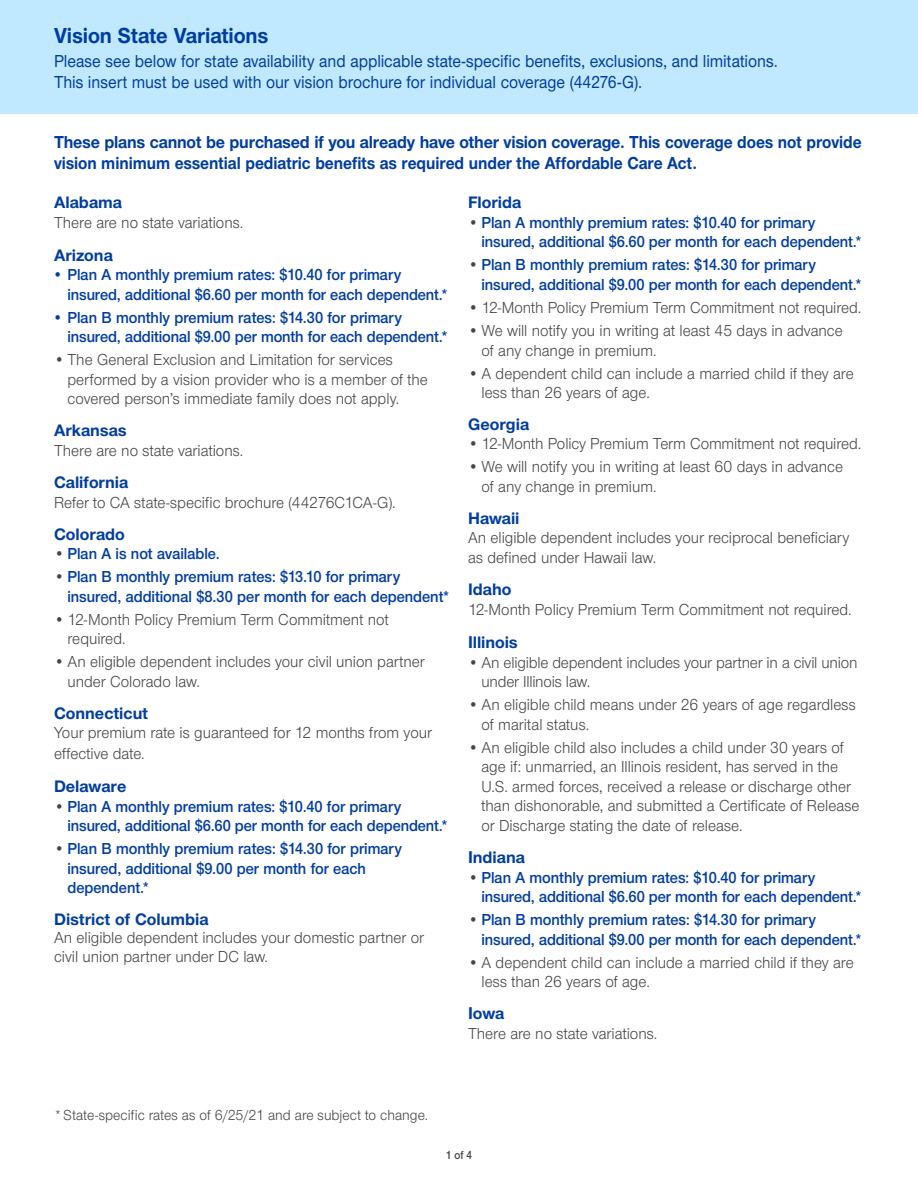
<style>
.page{position:relative;width:918px;height:1188px;background:#fff}
.page>*{position:absolute;margin:0;border:0;box-sizing:border-box;transform-origin:0 0}
.Disclaimers{font:700 22.5px "UHC Sans";color:#003da1;scale:.95 1}
.Disclaimers-2{font:500 18px/21px "UHC Sans";letter-spacing:-.005em;color:#003da1;scale:.92 1}
.Disclaimers-3{font:700 18px/21px "UHC Sans";letter-spacing:-.005em;color:#003da1;scale:.95 1}
.Vision_Headers{font:700 17.25px "UHC Sans";color:#003da1}
.No_benefits_payable{font:16.5px/19.5px "UHC Sans";color:#444;scale:.95 1}
.t1{font:600 16.5px/19.5px "UHC Sans";letter-spacing:-.005em;color:#003da1;scale:.95 1}
.Provisions___Bullets{font:16.5px "UHC Sans";color:#444;scale:.95 1}
.Disclaimers-4{font:15px "UHC Sans";letter-spacing:.005em;color:#444;scale:.95 1}
.t2{font:600 12px "UHC Sans";color:#444;scale:.9 1}
.s1{font-weight:400;color:#444}
.s2{font-size:17.7px}
</style>
<div class="page">
<div style="left:0;top:0;width:918px;height:114px;background:#c0e9ff"></div>
<p class="Disclaimers" style="left:54px;top:21px;width:227px">Vision State Variations</p>
<p class="Disclaimers-2" style="left:54px;top:50px;width:788px">Please see below for state availability and applicable state-specific benefits, exclusions, and limitations.<br>This insert must be used with our vision brochure for individual coverage (44276-G).</p>
<p class="Disclaimers-3" style="left:54px;top:131px;width:852px">These plans cannot be purchased if you already have other vision coverage. This coverage does not provide vision minimum essential pediatric benefits as required under the Affordable Care Act.</p>
<p class="Vision_Headers" style="left:54px;top:191px;width:69px">Alabama</p>
<p class="No_benefits_payable" style="left:54px;top:212px;width:201px">There are no state variations.</p>
<p class="Vision_Headers" style="left:54px;top:243px;width:60px">Arizona</p>
<p class="t1" style="left:68px;top:265px;width:401px;text-indent:-14px">• Plan A monthly premium rates: $10.40 for primary insured, additional $6.60 per month for each dependent.*</p>
<p class="t1" style="left:68px;top:307px;width:401px;text-indent:-14px">• Plan B monthly premium rates: $14.30 for primary insured, additional $9.00 per month for each dependent.*</p>
<p class="No_benefits_payable" style="left:68px;top:350px;width:381px;text-indent:-14px">• The General Exclusion and Limitation for services performed by a vision provider who is a member of the covered person’s immediate family does not apply.</p>
<p class="Vision_Headers" style="left:54px;top:419px;width:74px">Arkansas</p>
<p class="No_benefits_payable" style="left:54px;top:440px;width:201px">There are no state variations.</p>
<p class="Vision_Headers" style="left:54px;top:471px;width:76px">California</p>
<p class="Provisions___Bullets" style="left:54px;top:492px;width:361px">Refer to CA state-specific brochure (44276C1CA-G).</p>
<p class="Vision_Headers" style="left:54px;top:522px;width:72px">Colorado</p>
<p class="t1" style="left:54px;top:543px;width:176px"><span class="s1">•</span> Plan A is not available.</p>
<p class="t1" style="left:68px;top:566px;width:403px;text-indent:-14px"><span class="s1">•</span> Plan B monthly premium rates: $13.10 for primary insured, additional $8.30 per month for each dependent*</p>
<p class="No_benefits_payable" style="left:68px;top:609px;width:340px;text-indent:-14px">• 12-Month Policy Premium Term Commitment not required.</p>
<p class="No_benefits_payable" style="left:68px;top:652px;width:378px;text-indent:-14px">• An eligible dependent includes your civil union partner under Colorado law.</p>
<p class="Vision_Headers" style="left:54px;top:701px;width:96px">Connecticut</p>
<p class="No_benefits_payable" style="left:54px;top:721px;width:399px;line-height:21.1px">Your premium rate is guaranteed for 12 months from your effective date.</p>
<p class="Vision_Headers" style="left:54px;top:775px;width:74px">Delaware</p>
<p class="t1" style="left:68px;top:796px;width:401px;text-indent:-14px"><span class="s1">•</span> Plan A monthly premium rates: $10.40 for primary insured, additional $6.60 per month for each dependent.*</p>
<p class="t1" style="left:68px;top:838px;width:354px;text-indent:-14px"><span class="s1">•</span> Plan B monthly premium rates: $14.30 for primary insured, additional $9.00 per month for each dependent.*</p>
<p class="Vision_Headers" style="left:54px;top:908px;width:156px">District of Columbia</p>
<p class="No_benefits_payable" style="left:54px;top:927px;width:391px">An eligible dependent includes your domestic partner or civil union partner under DC law.</p>
<p class="Vision_Headers" style="left:468px;top:191px;width:55px">Florida</p>
<p class="t1" style="left:482px;top:212px;width:401px;text-indent:-14px"><span class="s1">•</span> Plan A monthly premium rates: $10.40 for primary insured, additional $6.60 per month for each dependent.*</p>
<p class="t1" style="left:482px;top:255px;width:401px;text-indent:-14px"><span class="s1">•</span> Plan B monthly premium rates: $14.30 for primary insured, additional $9.00 per month for each dependent.*</p>
<p class="No_benefits_payable" style="left:468px;top:297px;width:415px">• 12-Month Policy Premium Term Commitment not required.</p>
<p class="No_benefits_payable" style="left:482px;top:320px;width:382px;text-indent:-14px">• We will notify you in writing at least 45 days in advance of any change in premium.</p>
<p class="No_benefits_payable" style="left:482px;top:363px;width:393px;text-indent:-14px">• A dependent child can include a married child if they are less than 26 years of age.</p>
<p class="Vision_Headers" style="left:468px;top:412px;width:62px">Georgia</p>
<p class="No_benefits_payable" style="left:468px;top:434px;width:415px">• 12-Month Policy Premium Term Commitment not required.</p>
<p class="No_benefits_payable" style="left:482px;top:457px;width:382px;text-indent:-14px">• We will notify you in writing at least 60 days in advance of any change in premium.</p>
<p class="Vision_Headers" style="left:468px;top:506px;width:53px">Hawaii</p>
<p class="No_benefits_payable" style="left:468px;top:527px;width:403px">An eligible dependent includes your reciprocal beneficiary as defined under Hawaii law.</p>
<p class="Vision_Headers" style="left:468px;top:578px;width:45px">Idaho</p>
<p class="No_benefits_payable" style="left:468px;top:599px;width:405px">12-Month Policy Premium Term Commitment not required.</p>
<p class="Vision_Headers" style="left:468px;top:631px;width:51px"><span class="s2">I</span>llinois</p>
<p class="No_benefits_payable" style="left:482px;top:652px;width:397px;text-indent:-14px">• An eligible dependent includes your partner in a civil union under Illinois law.</p>
<p class="No_benefits_payable" style="left:482px;top:695px;width:396px;text-indent:-14px">• An eligible child means under 26 years of age regardless of marital status.</p>
<p class="No_benefits_payable" style="left:482px;top:737px;width:400px;text-indent:-14px">• An eligible child also includes a child under 30 years of age if: unmarried, an Illinois resident, has served in the U.S. armed forces, received a release or discharge other than dishonorable, and submitted a Certificate of Release or Discharge stating the date of release.</p>
<p class="Vision_Headers" style="left:468px;top:846px;width:58px"><span class="s2">I</span>ndiana</p>
<p class="t1" style="left:482px;top:867px;width:401px;text-indent:-14px"><span class="s1">•</span> Plan A monthly premium rates: $10.40 for primary insured, additional $6.60 per month for each dependent.*</p>
<p class="t1" style="left:482px;top:909px;width:401px;text-indent:-14px"><span class="s1">•</span> Plan B monthly premium rates: $14.30 for primary insured, additional $9.00 per month for each dependent.*</p>
<p class="No_benefits_payable" style="left:482px;top:952px;width:393px;text-indent:-14px">• A dependent child can include a married child if they are less than 26 years of age.</p>
<p class="Vision_Headers" style="left:468px;top:1002px;width:38px"><span class="s2">I</span>owa</p>
<p class="No_benefits_payable" style="left:468px;top:1023px;width:201px">There are no state variations.</p>
<p class="Disclaimers-4" style="left:54px;top:1106px;width:395px">*State-specific rates as of 6/25/21 and are subject to change.</p>
<p class="t2" style="left:446px;top:1148px;width:30px">1 of 4</p>
</div>
